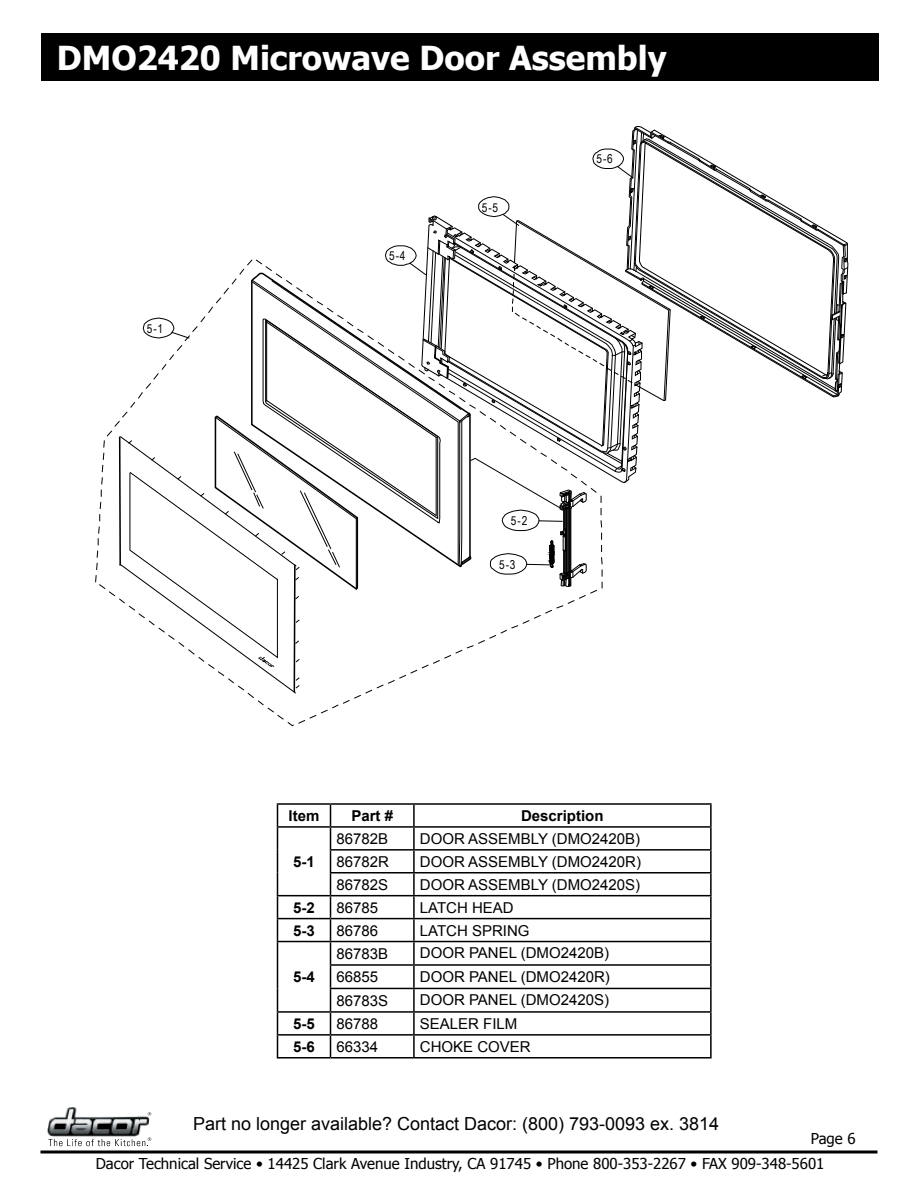
<style>
.page{position:relative;width:918px;height:1188px;background:#fff}
.page>*{position:absolute;margin:0;border:0;box-sizing:border-box;transform-origin:0 0}
.t1{font:700 33px "Tahoma";color:#fff}
.t2{font:18px "Arial";color:#000}
.t3{font:15px "Arial";color:#000}
.t4{font:15px "Tahoma";color:#000}
.t5{font:700 15px "Arial";color:#000}
.t6{font:12.3px "Arial Narrow";color:#000}
</style>
<div class="page">
<svg style="left:40px;top:1150px;width:838px;height:4px;background:#3f3f3f"></svg>
<div style="left:42px;top:33px;width:837px;height:48px;background:#000"></div>
<img style="left:48px;top:1108px;width:101px;height:28px">
<svg style="left:48px;top:1138px;width:103px;height:8px"></svg>
<svg style="left:148px;top:1112px;width:3px;height:4px"></svg>
<svg style="left:95px;top:127px;width:753px;height:599px"></svg>
<hr style="left:277px;top:803px;width:54px;height:2px;background:#000">
<hr style="left:331px;top:803px;width:83px;height:2px;background:#000">
<hr style="left:414px;top:803px;width:298px;height:2px;background:#000">
<hr style="left:413px;top:805px;width:2px;height:21px;background:#000">
<hr style="left:710px;top:805px;width:2px;height:21px;background:#000">
<hr style="left:277px;top:826px;width:54px;height:2px;background:#000">
<hr style="left:331px;top:826px;width:83px;height:2px;background:#000">
<hr style="left:414px;top:826px;width:298px;height:2px;background:#000">
<hr style="left:413px;top:828px;width:2px;height:21px;background:#000">
<hr style="left:710px;top:828px;width:2px;height:21px;background:#000">
<hr style="left:330px;top:849px;width:84px;height:2px;background:#000">
<hr style="left:414px;top:849px;width:298px;height:2px;background:#000">
<hr style="left:413px;top:851px;width:2px;height:21px;background:#000">
<hr style="left:710px;top:851px;width:2px;height:21px;background:#000">
<hr style="left:330px;top:872px;width:84px;height:2px;background:#000">
<hr style="left:414px;top:872px;width:298px;height:2px;background:#000">
<hr style="left:413px;top:874px;width:2px;height:21px;background:#000">
<hr style="left:710px;top:874px;width:2px;height:21px;background:#000">
<hr style="left:277px;top:895px;width:54px;height:1px;background:#000">
<hr style="left:331px;top:895px;width:83px;height:1px;background:#000">
<hr style="left:414px;top:895px;width:298px;height:1px;background:#000">
<hr style="left:413px;top:896px;width:2px;height:22px;background:#000">
<hr style="left:710px;top:896px;width:2px;height:22px;background:#000">
<hr style="left:277px;top:918px;width:54px;height:1px;background:#000">
<hr style="left:331px;top:918px;width:83px;height:1px;background:#000">
<hr style="left:414px;top:918px;width:298px;height:1px;background:#000">
<hr style="left:413px;top:919px;width:2px;height:22px;background:#000">
<hr style="left:710px;top:919px;width:2px;height:22px;background:#000">
<hr style="left:277px;top:941px;width:54px;height:1px;background:#000">
<hr style="left:331px;top:941px;width:83px;height:1px;background:#000">
<hr style="left:414px;top:941px;width:298px;height:1px;background:#000">
<hr style="left:413px;top:942px;width:2px;height:22px;background:#000">
<hr style="left:710px;top:942px;width:2px;height:22px;background:#000">
<hr style="left:330px;top:964px;width:84px;height:2px;background:#000">
<hr style="left:414px;top:964px;width:298px;height:2px;background:#000">
<hr style="left:413px;top:966px;width:2px;height:22px;background:#000">
<hr style="left:710px;top:966px;width:2px;height:22px;background:#000">
<hr style="left:330px;top:988px;width:84px;height:1px;background:#000">
<hr style="left:414px;top:988px;width:298px;height:1px;background:#000">
<hr style="left:413px;top:989px;width:2px;height:22px;background:#000">
<hr style="left:710px;top:989px;width:2px;height:22px;background:#000">
<hr style="left:277px;top:1011px;width:54px;height:2px;background:#000">
<hr style="left:331px;top:1011px;width:83px;height:2px;background:#000">
<hr style="left:414px;top:1011px;width:298px;height:2px;background:#000">
<hr style="left:413px;top:1013px;width:2px;height:21px;background:#000">
<hr style="left:710px;top:1013px;width:2px;height:21px;background:#000">
<hr style="left:277px;top:1034px;width:54px;height:2px;background:#000">
<svg style="left:277px;top:805px;width:1px;height:252px"></svg>
<hr style="left:331px;top:1034px;width:83px;height:2px;background:#000">
<svg style="left:330px;top:805px;width:1px;height:252px"></svg>
<hr style="left:414px;top:1034px;width:298px;height:2px;background:#000">
<hr style="left:413px;top:1036px;width:2px;height:21px;background:#000">
<hr style="left:710px;top:1036px;width:2px;height:21px;background:#000">
<hr style="left:277px;top:1057px;width:54px;height:2px;background:#000">
<hr style="left:331px;top:1057px;width:83px;height:2px;background:#000">
<hr style="left:414px;top:1057px;width:298px;height:2px;background:#000">
<h1 class="t1" style="left:57px;top:35px;width:611px">DMO2420 Microwave Door Assembly</h1>
<p class="t6" style="left:147px;top:320px;width:18px">5-1</p>
<p class="t6" style="left:389px;top:247px;width:18px">5-4</p>
<p class="t6" style="left:482px;top:198px;width:18px">5-5</p>
<p class="t6" style="left:596px;top:150px;width:18px">5-6</p>
<p class="t6" style="left:511px;top:512px;width:18px">5-2</p>
<p class="t6" style="left:499px;top:556px;width:18px">5-3</p>
<p class="t5" style="left:289px;top:806px;width:32px">Item</p>
<p class="t5" style="left:351px;top:806px;width:43px">Part #</p>
<p class="t5" style="left:521px;top:806px;width:84px">Description</p>
<p class="t5" style="left:293px;top:852px;width:23px">5-1</p>
<p class="t3" style="left:337px;top:829px;width:53px">86782B</p>
<p class="t3" style="left:420px;top:829px;width:222px">DOOR ASSEMBLY (DMO2420B)</p>
<p class="t3" style="left:337px;top:852px;width:54px">86782R</p>
<p class="t3" style="left:420px;top:852px;width:223px">DOOR ASSEMBLY (DMO2420R)</p>
<p class="t3" style="left:337px;top:875px;width:53px">86782S</p>
<p class="t3" style="left:420px;top:875px;width:222px">DOOR ASSEMBLY (DMO2420S)</p>
<p class="t5" style="left:293px;top:897px;width:23px">5-2</p>
<p class="t3" style="left:337px;top:898px;width:43px">86785</p>
<p class="t3" style="left:420px;top:898px;width:95px">LATCH HEAD</p>
<p class="t5" style="left:293px;top:920px;width:23px">5-3</p>
<p class="t3" style="left:337px;top:920px;width:43px">86786</p>
<p class="t3" style="left:420px;top:920px;width:111px">LATCH SPRING</p>
<p class="t5" style="left:293px;top:967px;width:23px">5-4</p>
<p class="t3" style="left:337px;top:944px;width:53px">86783B</p>
<p class="t3" style="left:420px;top:943px;width:191px">DOOR PANEL (DMO2420B)</p>
<p class="t3" style="left:337px;top:967px;width:43px">66855</p>
<p class="t3" style="left:420px;top:967px;width:192px">DOOR PANEL (DMO2420R)</p>
<p class="t3" style="left:337px;top:991px;width:53px">86783S</p>
<p class="t3" style="left:420px;top:990px;width:191px">DOOR PANEL (DMO2420S)</p>
<p class="t5" style="left:293px;top:1014px;width:23px">5-5</p>
<p class="t3" style="left:337px;top:1014px;width:43px">86788</p>
<p class="t3" style="left:420px;top:1014px;width:99px">SEALER FILM</p>
<p class="t5" style="left:293px;top:1037px;width:23px">5-6</p>
<p class="t3" style="left:337px;top:1037px;width:43px">66334</p>
<p class="t3" style="left:420px;top:1037px;width:112px">CHOKE COVER</p>
<p class="t2" style="left:193px;top:1112px;width:528px">Part no longer available? Contact Dacor: (800) 793-0093 ex. 3814</p>
<p class="t4" style="left:811px;top:1128px;width:33px">Page</p>
<p class="t4" style="left:96px;top:1153px;width:730px">Dacor Technical Service • 14425 Clark Avenue Industry, CA 91745 • Phone 800-353-2267 • FAX 909-348-5601</p>
</div>
